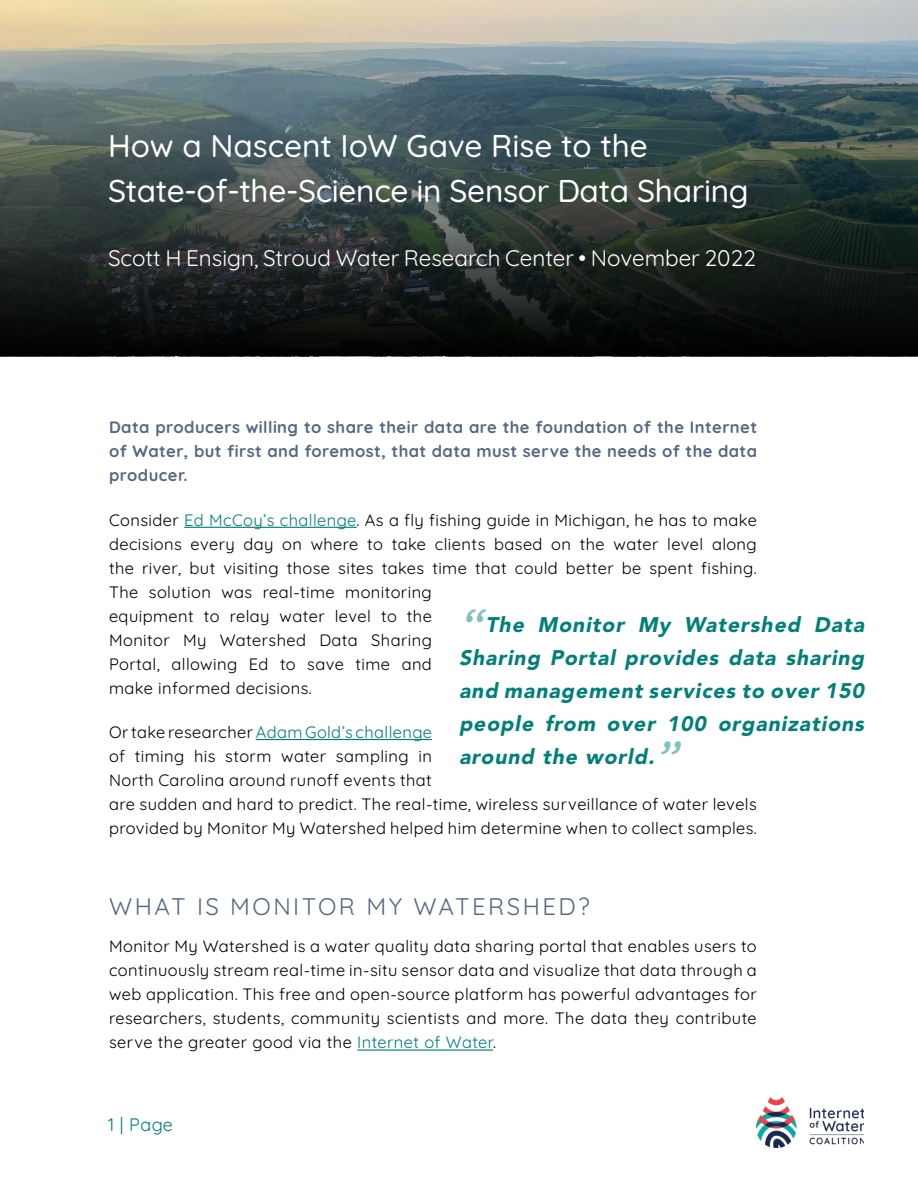
<style>
.page{position:relative;width:918px;height:1188px;background:#fff}
.page>*{position:absolute;margin:0;border:0;box-sizing:border-box;transform-origin:0 0}
.t1{font:500 31.5px/45px "Quicksand";letter-spacing:-.01em;color:#fff}
.t2{font:300 24px "Quicksand";letter-spacing:.1em;color:#55687f}
.t3{font:300 22.5px "Quicksand";color:#fff}
.t4{font:italic 900 21px/33px "Avenir LT Std";color:#008078;text-align:justify}
.t5{font:300 18px "Quicksand";color:#008078}
.t6{font:300 16.5px/24px "Quicksand";letter-spacing:.025em;color:#000}
.t7{font:700 16.5px/24px "Quicksand";letter-spacing:.025em;color:#55687f;text-align:justify}
.s1{color:#008078}
.s2{font-family:"Quicksand";font-weight:700;font-size:45px;color:#82c1bd}
</style>
<div class="page">
<img style="left:756px;top:1098px;width:108px;height:50px">
<svg style="left:0;top:0;width:918px;height:356px;background:#4b5553"></svg>
<hr style="left:184px;top:527px;width:173px;height:1px;background:#008078">
<hr style="left:256px;top:739px;width:176px;height:1px;background:#008078">
<hr style="left:357px;top:1049px;width:136px;height:2px;background:#008078">
<h1 class="t1" style="left:108px;top:120px;width:642px">How a Nascent IoW Gave Rise to the<br>State-of-the-Science in Sensor Data Sharing</h1>
<h3 class="t3" style="left:108px;top:241px;width:650px">Scott H Ensign, Stroud Water Research Center • November 2022</h3>
<p class="t7" style="left:109px;top:414px;width:650px">Data producers willing to share their data are the foundation of the Internet of Water, but first and foremost, that data must serve the needs of the data producer.</p>
<p class="t6" style="left:109px;top:506px;width:649px">Consider <span class="s1">Ed McCoy’s challenge</span>. As a fly fishing guide in Michigan, he has to make decisions every day on where to take clients based on the water level along the river, but visiting those sites takes time that could better be spent fishing.<br>The solution was real-time monitoring<br>equipment to relay water level to the<br>Monitor My Watershed Data Sharing<br>Portal, allowing Ed to save time and<br>make informed decisions.</p>
<p class="t6" style="left:109px;top:718px;width:649px">Or take researcher <span class="s1">Adam Gold’s challenge<br></span>of timing his storm water sampling in<br>North Carolina around runoff events that<br>are sudden and hard to predict. The real-time, wireless surveillance of water levels provided by Monitor My Watershed helped him determine when to collect samples.</p>
<p class="t4" style="left:459px;top:608px;width:411px"><span class="s2">“</span> The Monitor My Watershed Data Sharing Portal provides data sharing and management services to over 150 people from over 100 organizations around the world.<span class="s2">”</span></p>
<h2 class="t2" style="left:109px;top:888px;width:482px">WHAT IS MONITOR MY WATERSHED?</h2>
<p class="t6" style="left:109px;top:933px;width:649px;text-align:justify">Monitor My Watershed is a water quality data sharing portal that enables users to continuously stream real-time in-situ sensor data and visualize that data through a web application. This free and open-source platform has powerful advantages for researchers, students, community scientists and more. The data they contribute serve the greater good via the <span class="s1">Internet of Water</span>.</p>
<p class="t5" style="left:108px;top:1111px;width:66px">1 | Page</p>
</div>
